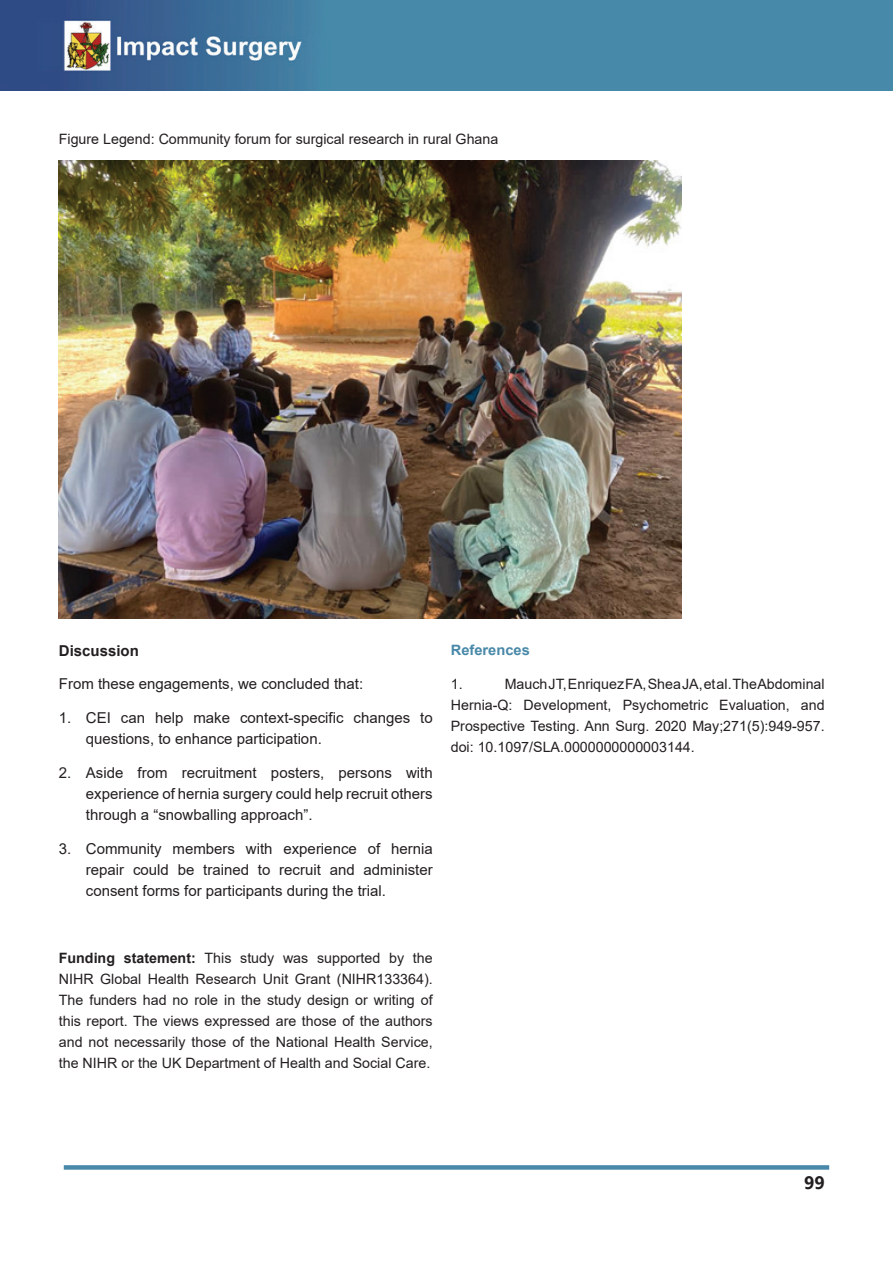
<style>
.page{position:relative;width:893px;height:1263px;background:#fff}
.page>*{position:absolute;margin:0;border:0;box-sizing:border-box;transform-origin:0 0}
.t1{font:700 18px "Segoe UI";color:#231f20}
.t2{font:15px/21px "Arial";color:#231f20;text-align:justify}
.t3{font:700 15px "Arial";color:#231f20}
.t4{font:14.25px/21px "Arial";color:#231f20;text-align:justify}
.t5{font:700 14.25px "Arial";color:#4888a8}
.s1{font-weight:700}
</style>
<div class="page">
<img style="left:0;top:0;width:893px;height:91px">
<div style="left:64px;top:1165px;width:765px;height:5px;background:#4888a8"></div>
<img style="left:59px;top:161px;width:622px;height:458px">
<p class="t4" style="left:59px;top:129px;width:441px">Figure Legend: Community forum for surgical research in rural Ghana</p>
<p class="t3" style="left:59px;top:640px;width:82px">Discussion</p>
<p class="t2" style="left:59px;top:673px;width:306px">From these engagements, we concluded that:</p>
<p class="t2" style="left:86px;top:707px;width:348px;text-indent:-27px">1. CEI can help make context-specific changes to questions, to enhance participation.</p>
<p class="t2" style="left:86px;top:762px;width:348px;text-indent:-27px">2. Aside from recruitment posters, persons with experience of hernia surgery could help recruit others through a “snowballing approach”.</p>
<p class="t2" style="left:86px;top:838px;width:348px;text-indent:-27px">3. Community members with experience of hernia repair could be trained to recruit and administer consent forms for participants during the trial.</p>
<p class="t5" style="left:451px;top:640px;width:81px">References</p>
<p class="t4" style="left:451px;top:673px;width:13px">1.</p>
<p class="t4" style="left:451px;top:673px;width:375px;text-indent:54px">Mauch JT, Enriquez FA, Shea JA, et al. The Abdominal Hernia-Q: Development, Psychometric Evaluation, and Prospective Testing. Ann Surg. 2020 May;271(5):949-957. doi: 10.1097/SLA.0000000000003144.</p>
<p class="t4" style="left:59px;top:947px;width:375px"><span class="s1">Funding statement:</span> This study was supported by the NIHR Global Health Research Unit Grant (NIHR133364).<br>The funders had no role in the study design or writing of this report. The views expressed are those of the authors and not necessarily those of the National Health Service, the NIHR or the UK Department of Health and Social Care.</p>
<p class="t1" style="left:804px;top:1165px;width:22px">99</p>
</div>
